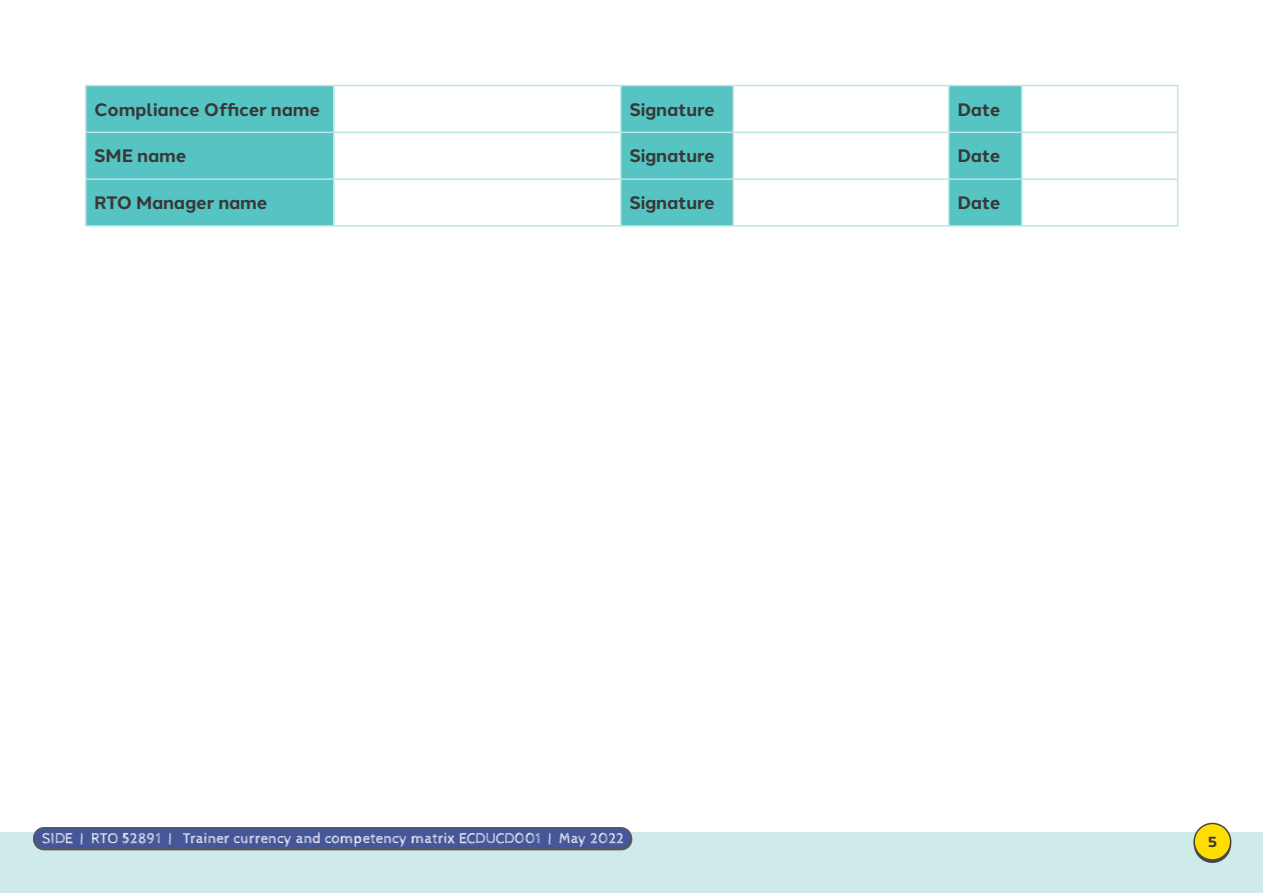
<style>
.page{position:relative;width:1263px;height:893px;background:#fff}
.page>*{position:absolute;margin:0;border:0;box-sizing:border-box;transform-origin:0 0}
.t1{font:700 18px "Halcom";letter-spacing:-.01em;color:#383839}
.t2{font:15px "Cabin Sketch";letter-spacing:.01em;color:#fff}
.t3{font:700 15px "Halcom";color:#383839}
</style>
<div class="page">
<div style="left:0;top:832px;width:1263px;height:61px;background:#ceeae9"></div>
<svg style="left:1194px;top:826px;width:37px;height:37px"></svg>
<div style="left:1194px;top:823px;width:37px;height:37px;background:#fd0;border-radius:50%"></div>
<div style="left:1193px;top:823px;width:38px;height:38px;border:2px solid #474748;border-radius:50%"></div>
<div style="left:33px;top:828px;width:599px;height:22px;border:1px solid #58595b;border-radius:10px"></div>
<div style="left:34px;top:828px;width:597px;height:20px;background:#455798;border-radius:10px"></div>
<div style="left:33px;top:827px;width:599px;height:22px;border:1px solid #58595b;border-radius:10px"></div>
<div style="left:87px;top:86px;width:246px;height:139px;background:#56c4c2"></div>
<svg style="left:335px;top:86px;width:842px;height:139px"></svg>
<hr style="left:85px;top:85px;width:249px;height:1px;background:#bee4e3">
<hr style="left:85px;top:86px;width:2px;height:46px;background:#bee4e3">
<hr style="left:334px;top:85px;width:287px;height:1px;background:#bee4e3">
<hr style="left:333px;top:86px;width:2px;height:46px;background:#bee4e3">
<hr style="left:621px;top:85px;width:112px;height:1px;background:#bee4e3">
<hr style="left:620px;top:86px;width:2px;height:46px;background:#bee4e3">
<hr style="left:733px;top:85px;width:216px;height:1px;background:#bee4e3">
<hr style="left:732px;top:86px;width:2px;height:46px;background:#bee4e3">
<hr style="left:949px;top:85px;width:73px;height:1px;background:#bee4e3">
<hr style="left:948px;top:86px;width:1px;height:46px;background:#bee4e3">
<hr style="left:1022px;top:85px;width:156px;height:1px;background:#bee4e3">
<hr style="left:1021px;top:86px;width:1px;height:46px;background:#bee4e3">
<hr style="left:1177px;top:86px;width:1px;height:46px;background:#bee4e3">
<hr style="left:85px;top:132px;width:249px;height:1px;background:#bee4e3">
<hr style="left:85px;top:133px;width:2px;height:45px;background:#bee4e3">
<hr style="left:334px;top:132px;width:287px;height:1px;background:#bee4e3">
<hr style="left:333px;top:133px;width:2px;height:45px;background:#bee4e3">
<hr style="left:621px;top:132px;width:112px;height:1px;background:#bee4e3">
<hr style="left:620px;top:133px;width:2px;height:45px;background:#bee4e3">
<hr style="left:733px;top:132px;width:216px;height:1px;background:#bee4e3">
<hr style="left:732px;top:133px;width:2px;height:45px;background:#bee4e3">
<hr style="left:949px;top:132px;width:73px;height:1px;background:#bee4e3">
<hr style="left:948px;top:133px;width:1px;height:45px;background:#bee4e3">
<hr style="left:1022px;top:132px;width:156px;height:1px;background:#bee4e3">
<hr style="left:1021px;top:133px;width:1px;height:45px;background:#bee4e3">
<hr style="left:1177px;top:133px;width:1px;height:45px;background:#bee4e3">
<hr style="left:85px;top:178px;width:249px;height:2px;background:#bee4e3">
<hr style="left:85px;top:180px;width:2px;height:45px;background:#bee4e3">
<hr style="left:334px;top:178px;width:287px;height:2px;background:#bee4e3">
<hr style="left:333px;top:180px;width:2px;height:45px;background:#bee4e3">
<hr style="left:621px;top:178px;width:112px;height:2px;background:#bee4e3">
<hr style="left:620px;top:180px;width:2px;height:45px;background:#bee4e3">
<hr style="left:733px;top:178px;width:216px;height:2px;background:#bee4e3">
<hr style="left:732px;top:180px;width:2px;height:45px;background:#bee4e3">
<hr style="left:949px;top:178px;width:73px;height:2px;background:#bee4e3">
<hr style="left:948px;top:180px;width:1px;height:45px;background:#bee4e3">
<hr style="left:1022px;top:178px;width:156px;height:2px;background:#bee4e3">
<hr style="left:1021px;top:180px;width:1px;height:45px;background:#bee4e3">
<hr style="left:1177px;top:180px;width:1px;height:45px;background:#bee4e3">
<hr style="left:85px;top:225px;width:249px;height:2px;background:#bee4e3">
<hr style="left:334px;top:225px;width:287px;height:2px;background:#bee4e3">
<hr style="left:621px;top:225px;width:112px;height:2px;background:#bee4e3">
<hr style="left:733px;top:225px;width:216px;height:2px;background:#bee4e3">
<hr style="left:949px;top:225px;width:73px;height:2px;background:#bee4e3">
<hr style="left:1022px;top:225px;width:156px;height:2px;background:#bee4e3">
<h1 class="t1" style="left:94px;top:95px;width:227px">Compliance Officer name</h1>
<h1 class="t1" style="left:629px;top:95px;width:87px">Signature</h1>
<h1 class="t1" style="left:957px;top:95px;width:45px">Date</h1>
<h1 class="t1" style="left:94px;top:142px;width:93px">SME name</h1>
<h1 class="t1" style="left:629px;top:142px;width:87px">Signature</h1>
<h1 class="t1" style="left:957px;top:142px;width:45px">Date</h1>
<h1 class="t1" style="left:94px;top:188px;width:175px">RTO Manager name</h1>
<h1 class="t1" style="left:629px;top:188px;width:87px">Signature</h1>
<h1 class="t1" style="left:957px;top:188px;width:45px">Date</h1>
<p class="t2" style="left:42px;top:830px;width:583px">SIDE | RTO 52891 | Trainer currency and competency matrix ECDUCD001 | May 2022</p>
<p class="t3" style="left:1208px;top:830px;width:11px">5</p>
</div>
